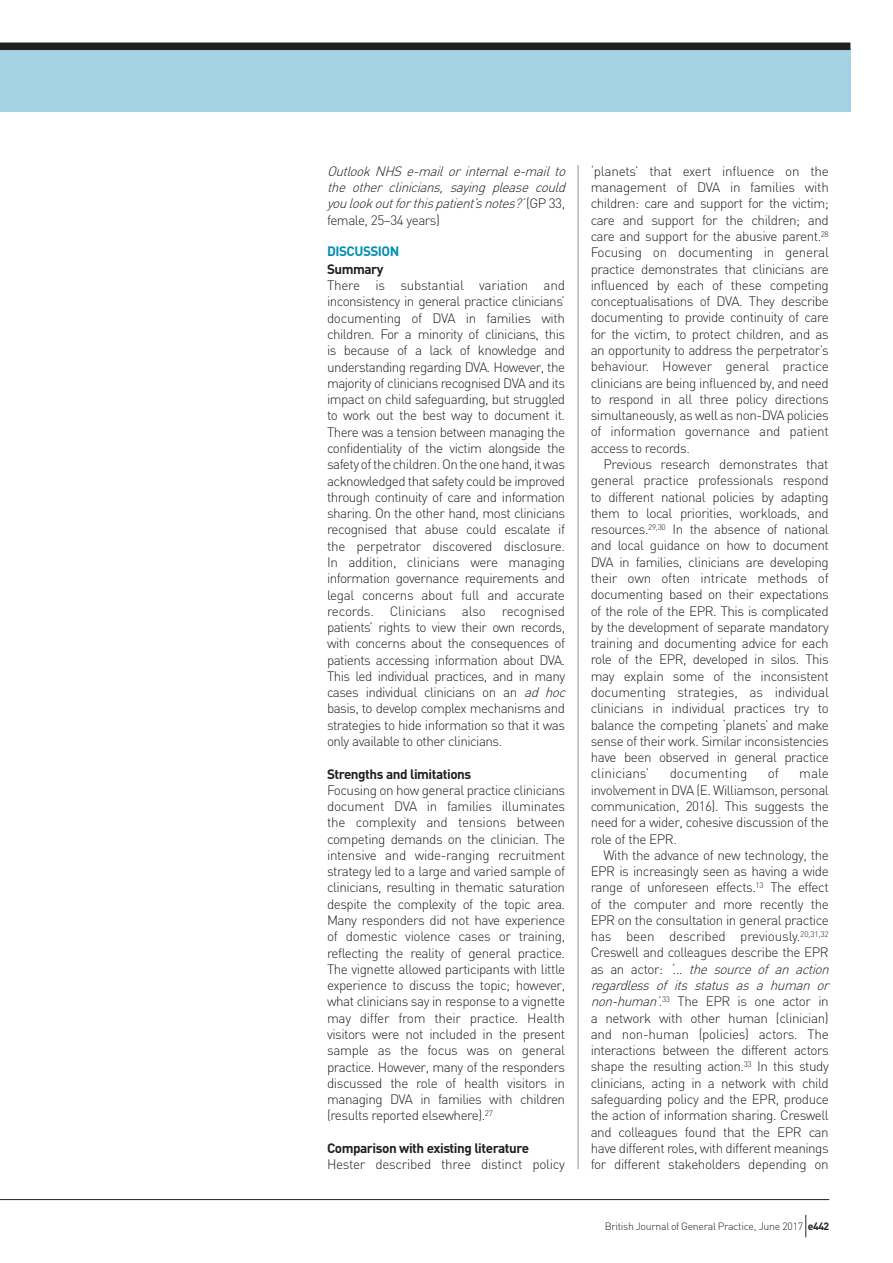
<style>
.page{position:relative;width:893px;height:1263px;background:#fff}
.page>*{position:absolute;margin:0;border:0;box-sizing:border-box;transform-origin:0 0}
.t1{font:300 13.5px/16.4px "DIN";letter-spacing:-.035em;color:#231f20;text-align:justify}
.t2{font:italic 300 13.5px/16.4px "DIN";color:#231f20}
.t3{font:700 13.5px "DIN";letter-spacing:-.035em;color:#231f20}
.t4{font:300 13.5px "DIN";color:#231f20}
.t5{font:700 13.5px "DIN";letter-spacing:-.035em;color:#008fb3}
.t6{font:300 10.5px "DIN";letter-spacing:-.025em;color:#231f20}
.s1{font-style:normal}
.s2{font-style:italic}
.s3{font-weight:700}
</style>
<div class="page">
<div style="left:0;top:48px;width:850px;height:64px;background:#a2d2e3"></div>
<div style="left:0;top:43px;width:850px;height:7px;background:#231f20"></div>
<hr style="left:578px;top:165px;width:1px;height:1004px;background:#939598">
<hr style="left:0;top:1199px;width:829px;height:1px;background:#231f20">
<svg style="left:805px;top:1215px;width:1px;height:22px"></svg>
<p class="t2" style="left:327px;top:163px;width:244px">OutlookNHSe-mailorinternale-mailto the other clinicians, saying please could youlookoutforthispatient’snotes?’<span class="s1">( G P 3 3 , female, 25–34 years)</span></p>
<p class="t5" style="left:327px;top:243px;width:74px">DISCUSSION</p>
<p class="t3" style="left:327px;top:260px;width:58px">Summary</p>
<p class="t1" style="left:327px;top:277px;width:244px;text-align:left">There is substantial variation and inconsistency in general practice clinicians’ documenting of DVA in families with children. For a minority of clinicians, this is because of a lack of knowledge and understanding regarding DVA. However, the majority of clinicians recognised DVA and its impact on child safeguarding, but struggled to work out the best way to document it.<br>There was a tension between managing the confidentiality of the victim alongside the safety of the children. On the one hand, it was acknowledged that safety could be improved through continuity of care and information sharing. On the other hand, most clinicians recognised that abuse could escalate if the perpetrator discovered disclosure.<br>In addition, clinicians were managing information governance requirements and legal concerns about full and accurate records. Clinicians also recognised patients’ rights to view their own records, with concerns about the consequences of patients accessing information about DVA.<br>This led individual practices, and in many cases individual clinicians on an <span class="s2">ad hoc </span>basis, to develop complex mechanisms and strategies to hide information so that it was only available to other clinicians.</p>
<p class="t3" style="left:327px;top:765px;width:146px">Strengths and limitations</p>
<p class="t1" style="left:327px;top:782px;width:240px">Focusing on how general practice clinicians document DVA in families illuminates the complexity and tensions between competing demands on the clinician. The intensive and wide-ranging recruitment strategy led to a large and varied sample of clinicians, resulting in thematic saturation despite the complexity of the topic area.<br>Many responders did not have experience of domestic violence cases or training, reflecting the reality of general practice.<br>The vignette allowed participants with little experience to discuss the topic; however, what clinicians say in response to a vignette may differ from their practice. Health visitors were not included in the present sample as the focus was on general practice. However, many of the responders discussed the role of health visitors in managing DVA in families with children (results reported elsewhere).<sup>27</sup></p>
<p class="t3" style="left:327px;top:1139px;width:204px">Comparison with existing literature</p>
<p class="t1" style="left:327px;top:1156px;width:240px">Hester described three distinct policy</p>
<p class="t1" style="left:591px;top:163px;width:240px">‘planets’ that exert influence on the management of DVA in families with children: care and support for the victim; care and support for the children; and care and support for the abusive parent.<sup>28<br></sup>Focusing on documenting in general practice demonstrates that clinicians are influenced by each of these competing conceptualisations of DVA. They describe documenting to provide continuity of care for the victim, to protect children, and as an opportunity to address the perpetrator’s behaviour. However general practice clinicians are being influenced by, and need to respond in all three policy directions simultaneously, as well as non-DVA policies of information governance and patient access to records.</p>
<p class="t1" style="left:591px;top:456px;width:240px;text-indent:13px">Previous research demonstrates that general practice professionals respond to different national policies by adapting them to local priorities, workloads, and resources.<sup>29,30</sup> In the absence of national and local guidance on how to document DVA in families, clinicians are developing their own often intricate methods of documenting based on their expectations of the role of the EPR. This is complicated by the development of separate mandatory training and documenting advice for each role of the EPR, developed in silos. This may explain some of the inconsistent documenting strategies, as individual clinicians in individual practices try to balance the competing ‘planets’ and make sense of their work. Similar inconsistencies have been observed in general practice clinicians’</p>
<p class="t1" style="left:591px;top:765px;width:240px;text-indent:209px">male involvement in DVA (E. Williamson, personal communication, 2016). This suggests the need for a wider, cohesive discussion of the role of the EPR.</p>
<p class="t1" style="left:591px;top:847px;width:244px;text-align:left;text-indent:13px">With the advance of new technology, the EPR is increasingly seen as having a wide range of unforeseen effects.<sup>13</sup> The effect of the computer and more recently the EPR on the consultation in general practice has been described previously.<sup>20,31,32<br></sup>Creswell and colleagues describe the EPR a s a n a c t o r : <span class="s2">‘... the source of an action regardless of its status as a human or non-human’</span>.<sup>33</sup> The EPR is one actor in a network with other human (clinician) and non-human (policies) actors. The interactions between the different actors shape the resulting action.<sup>33</sup> In this study clinicians, acting in a network with child safeguarding policy and the EPR, produce the action of information sharing. Creswell and colleagues found that the EPR can have different roles, with different meanings for different stakeholders depending on</p>
<p class="t4" style="left:670px;top:765px;width:79px">documenting</p>
<p class="t1" style="left:768px;top:765px;width:13px">of</p>
<p class="t6" style="left:605px;top:1219px;width:226px">British Journal of General Practice, June 2017 <span class="s3">e442</span></p>
</div>
